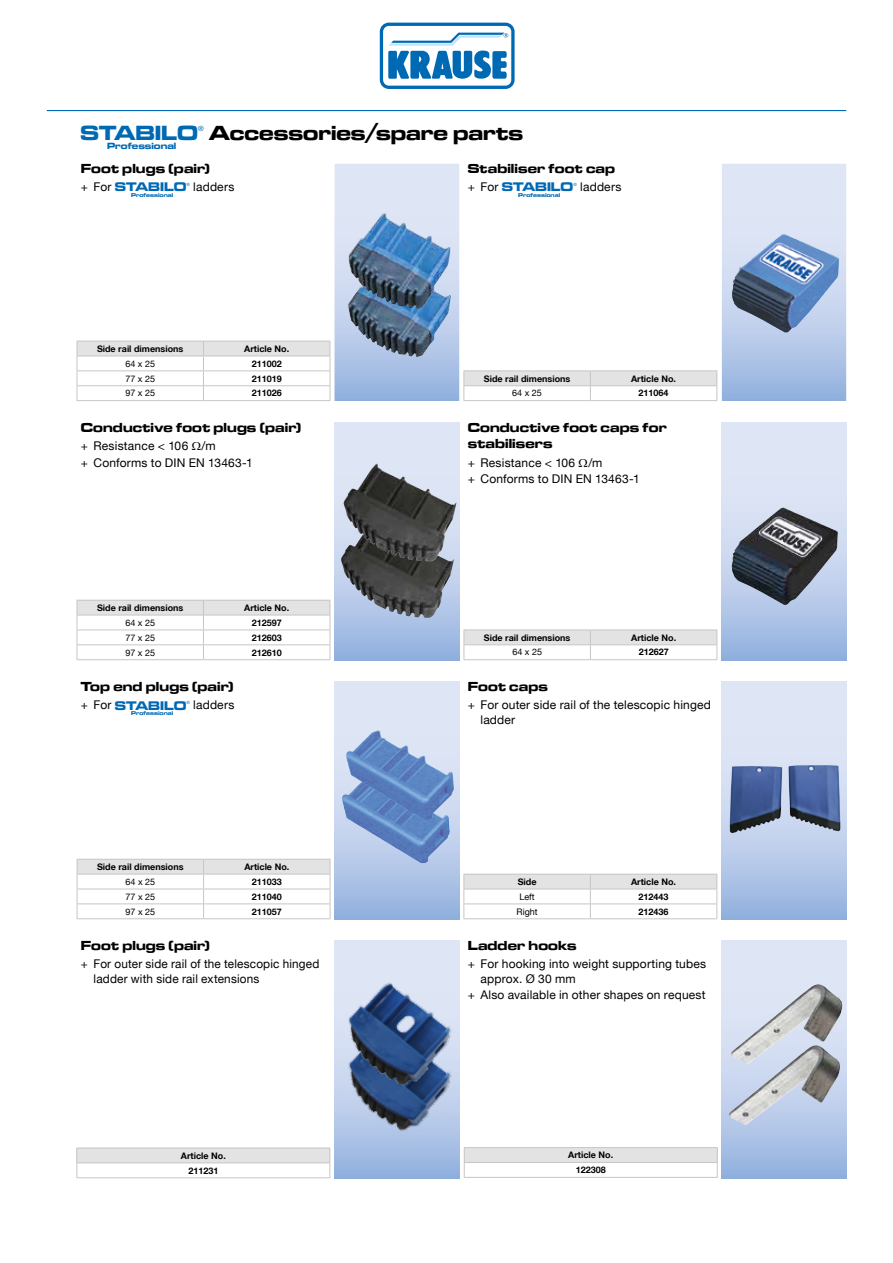
<style>
.page{position:relative;width:893px;height:1263px;background:#fff}
.page>*{position:absolute;margin:0;border:0;box-sizing:border-box;transform-origin:0 0}
.t1{font:21.3px "Microgramma D Bold Exte";color:#0069b4}
.t2{font:21px "Microgramma D Bold Exte";color:#000}
.t3{font:13.5px/16.2px "Microgramma D Bold Exte";letter-spacing:.01em;color:#000}
.t4{font:12.9px "Microgramma D Bold Exte";color:#0069b4}
.t5{font:12px/14.2px "Helvetica Neue LT";letter-spacing:.015em;color:#000}
.t6{font:9.3px "Microgramma D Bold Exte";color:#0069b4}
.t7{font:700 9px/14.9px "Helvetica Neue LT";color:#000;text-align:center}
.t8{font:9px "Helvetica Neue LT";color:#000}
.t9{font:7.2px "Helvetica Neue LT";color:#0069b4}
.t10{font:5.7px "Microgramma D Bold Exte";color:#0069b4}
.t11{font:4.35px "Helvetica Neue LT";color:#0069b4}
.s1{font-family:"Helvetica Neue LT";font-size:12px;color:#000}
</style>
<div class="page">
<svg style="left:378px;top:21px;width:138px;height:69px"></svg>
<svg style="left:380px;top:23px;width:135px;height:66px"></svg>
<hr style="left:47px;top:110px;width:799px;height:1px;background:#0069b4">
<div style="left:77px;top:1148px;width:253px;height:15px;background:#e3e3e3"></div>
<hr style="left:76px;top:1147px;width:254px;height:1px;background:#c6c6c6">
<hr style="left:76px;top:1162px;width:254px;height:1px;background:#c6c6c6">
<svg style="left:329px;top:1148px;width:1px;height:29px"></svg>
<hr style="left:76px;top:1177px;width:254px;height:1px;background:#c6c6c6">
<svg style="left:76px;top:1148px;width:1px;height:29px"></svg>
<img style="left:334px;top:944px;width:126px;height:185px">
<svg style="left:721px;top:682px;width:125px;height:237px;background:#c5d4ed"></svg>
<img style="left:730px;top:765px;width:111px;height:68px">
<svg style="left:334px;top:682px;width:125px;height:237px;background:#c0d1ec"></svg>
<img style="left:342px;top:774px;width:108px;height:89px">
<hr style="left:77px;top:859px;width:127px;height:1px;background:#c6c6c6">
<hr style="left:204px;top:859px;width:126px;height:1px;background:#c6c6c6">
<svg style="left:77px;top:860px;width:254px;height:59px"></svg>
<svg style="left:463px;top:874px;width:254px;height:45px"></svg>
<svg style="left:721px;top:423px;width:125px;height:237px;background:#c6d5ee"></svg>
<img style="left:732px;top:507px;width:106px;height:98px">
<svg style="left:334px;top:423px;width:125px;height:237px;background:#bfd0ec"></svg>
<img style="left:341px;top:520px;width:113px;height:98px">
<svg style="left:77px;top:600px;width:254px;height:60px"></svg>
<hr style="left:464px;top:629px;width:126px;height:1px;background:#c6c6c6">
<hr style="left:590px;top:629px;width:127px;height:1px;background:#c6c6c6">
<svg style="left:464px;top:630px;width:254px;height:30px"></svg>
<svg style="left:722px;top:164px;width:124px;height:237px;background:#c4d3ed"></svg>
<img style="left:732px;top:234px;width:107px;height:99px">
<svg style="left:334px;top:164px;width:125px;height:237px;background:#c3d3ed"></svg>
<img style="left:348px;top:261px;width:103px;height:96px">
<svg style="left:77px;top:341px;width:254px;height:60px"></svg>
<hr style="left:463px;top:370px;width:127px;height:1px;background:#c6c6c6">
<hr style="left:590px;top:370px;width:127px;height:1px;background:#c6c6c6">
<svg style="left:463px;top:371px;width:254px;height:30px"></svg>
<img style="left:346px;top:730px;width:108px;height:90px">
<img style="left:349px;top:213px;width:101px;height:96px">
<img style="left:343px;top:463px;width:114px;height:98px">
<svg style="left:721px;top:941px;width:125px;height:237px;background:#bfd0ec"></svg>
<img style="left:731px;top:984px;width:112px;height:80px">
<div style="left:464px;top:1147px;width:253px;height:15px;background:#e3e3e3"></div>
<hr style="left:464px;top:1147px;width:254px;height:1px;background:#c6c6c6">
<hr style="left:464px;top:1162px;width:254px;height:1px;background:#c6c6c6">
<svg style="left:717px;top:1148px;width:1px;height:29px"></svg>
<hr style="left:464px;top:1177px;width:254px;height:1px;background:#c6c6c6">
<svg style="left:464px;top:1148px;width:1px;height:29px"></svg>
<img style="left:729px;top:1045px;width:111px;height:80px">
<h2 class="t2" style="left:209px;top:119px;width:316px">Accessories/spare parts</h2>
<h1 class="t1" style="left:80px;top:118px;width:119px">STABILO</h1>
<p class="t6" style="left:107px;top:140px;width:71px">Professional</p>
<p class="t9" style="left:198px;top:124px;width:7px">®</p>
<p class="t3" style="left:81px;top:160px;width:131px">Foot plugs (pair)</p>
<p class="t4" style="left:81px;top:178px;width:107px"><span class="s1">+ For</span> STABILO</p>
<p class="t10" style="left:131px;top:191px;width:44px">Professional</p>
<p class="t11" style="left:186px;top:182px;width:5px">®</p>
<p class="t5" style="left:193px;top:180px;width:43px">ladders</p>
<p class="t7" style="left:97px;top:341px;width:88px">Side rail dimensions</p>
<p class="t7" style="left:244px;top:341px;width:46px">Article No.</p>
<p class="t8" style="left:125px;top:358px;width:31px">64 x 25</p>
<p class="t7" style="left:252px;top:356px;width:32px">211002</p>
<p class="t8" style="left:125px;top:373px;width:31px">77 x 25</p>
<p class="t7" style="left:252px;top:371px;width:32px">211019</p>
<p class="t8" style="left:125px;top:388px;width:31px">97 x 25</p>
<p class="t7" style="left:252px;top:386px;width:32px">211026</p>
<p class="t3" style="left:81px;top:419px;width:222px">Conductive foot plugs (pair)</p>
<p class="t5" style="left:81px;top:438px;width:173px;line-height:16.4px">+ Resistance &lt; 106 /m<br>+ Conforms to DIN EN 13463-1</p>
<p class="t7" style="left:97px;top:600px;width:88px">Side rail dimensions</p>
<p class="t7" style="left:244px;top:600px;width:46px">Article No.</p>
<p class="t8" style="left:125px;top:617px;width:31px">64 x 25</p>
<p class="t7" style="left:252px;top:615px;width:32px">212597</p>
<p class="t8" style="left:125px;top:632px;width:31px">77 x 25</p>
<p class="t7" style="left:252px;top:630px;width:32px">212603</p>
<p class="t8" style="left:125px;top:647px;width:31px">97 x 25</p>
<p class="t7" style="left:252px;top:645px;width:32px">212610</p>
<p class="t3" style="left:81px;top:678px;width:154px">Top end plugs (pair)</p>
<p class="t4" style="left:81px;top:697px;width:107px"><span class="s1">+ For</span> STABILO</p>
<p class="t10" style="left:131px;top:710px;width:44px">Professional</p>
<p class="t11" style="left:186px;top:700px;width:5px">®</p>
<p class="t5" style="left:193px;top:698px;width:43px">ladders</p>
<p class="t7" style="left:97px;top:859px;width:88px">Side rail dimensions</p>
<p class="t7" style="left:244px;top:859px;width:46px">Article No.</p>
<p class="t8" style="left:125px;top:876px;width:31px">64 x 25</p>
<p class="t7" style="left:252px;top:874px;width:32px">211033</p>
<p class="t8" style="left:125px;top:891px;width:31px">77 x 25</p>
<p class="t7" style="left:252px;top:889px;width:32px">211040</p>
<p class="t8" style="left:125px;top:906px;width:31px">97 x 25</p>
<p class="t7" style="left:252px;top:904px;width:32px">211057</p>
<p class="t3" style="left:81px;top:937px;width:131px">Foot plugs (pair)</p>
<p class="t5" style="left:94px;top:957px;width:227px;text-indent:-13px">+ For outer side rail of the telescopic hinged ladder with side rail extensions</p>
<p class="t7" style="left:181px;top:1148px;width:46px">Article No.<br>211231</p>
<p class="t3" style="left:468px;top:160px;width:149px">Stabiliser foot cap</p>
<p class="t4" style="left:468px;top:178px;width:107px"><span class="s1">+ For</span> STABILO</p>
<p class="t10" style="left:518px;top:191px;width:44px">Professional</p>
<p class="t11" style="left:573px;top:182px;width:5px">®</p>
<p class="t5" style="left:580px;top:180px;width:43px">ladders</p>
<p class="t7" style="left:484px;top:371px;width:88px">Side rail dimensions</p>
<p class="t7" style="left:631px;top:371px;width:46px">Article No.</p>
<p class="t8" style="left:512px;top:388px;width:31px">64 x 25</p>
<p class="t7" style="left:639px;top:386px;width:32px">211064</p>
<p class="t3" style="left:468px;top:419px;width:201px">Conductive foot caps for stabilisers</p>
<p class="t5" style="left:468px;top:454px;width:173px;line-height:16.4px">+ Resistance &lt; 106 /m<br>+ Conforms to DIN EN 13463-1</p>
<p class="t7" style="left:484px;top:630px;width:88px">Side rail dimensions</p>
<p class="t7" style="left:631px;top:630px;width:46px">Article No.</p>
<p class="t8" style="left:512px;top:647px;width:31px">64 x 25</p>
<p class="t7" style="left:639px;top:645px;width:32px">212627</p>
<p class="t3" style="left:468px;top:678px;width:82px">Foot caps</p>
<p class="t5" style="left:480px;top:698px;width:232px;text-indent:-13px">+ For outer side rail of the telescopic hinged ladder</p>
<p class="t7" style="left:518px;top:874px;width:20px">Side</p>
<p class="t7" style="left:631px;top:874px;width:46px">Article No.</p>
<p class="t8" style="left:519px;top:891px;width:17px">Left</p>
<p class="t7" style="left:639px;top:889px;width:32px">212443</p>
<p class="t8" style="left:517px;top:906px;width:23px">Right</p>
<p class="t7" style="left:639px;top:904px;width:32px">212436</p>
<p class="t3" style="left:468px;top:937px;width:110px">Ladder hooks</p>
<p class="t5" style="left:480px;top:957px;width:227px;text-indent:-13px">+ For hooking into weight supporting tubes approx. Ø 30 mm</p>
<p class="t5" style="left:468px;top:987px;width:239px">+ Also available in other shapes on request</p>
<p class="t7" style="left:568px;top:1147px;width:46px">Article No.<br>122308</p>
</div>
